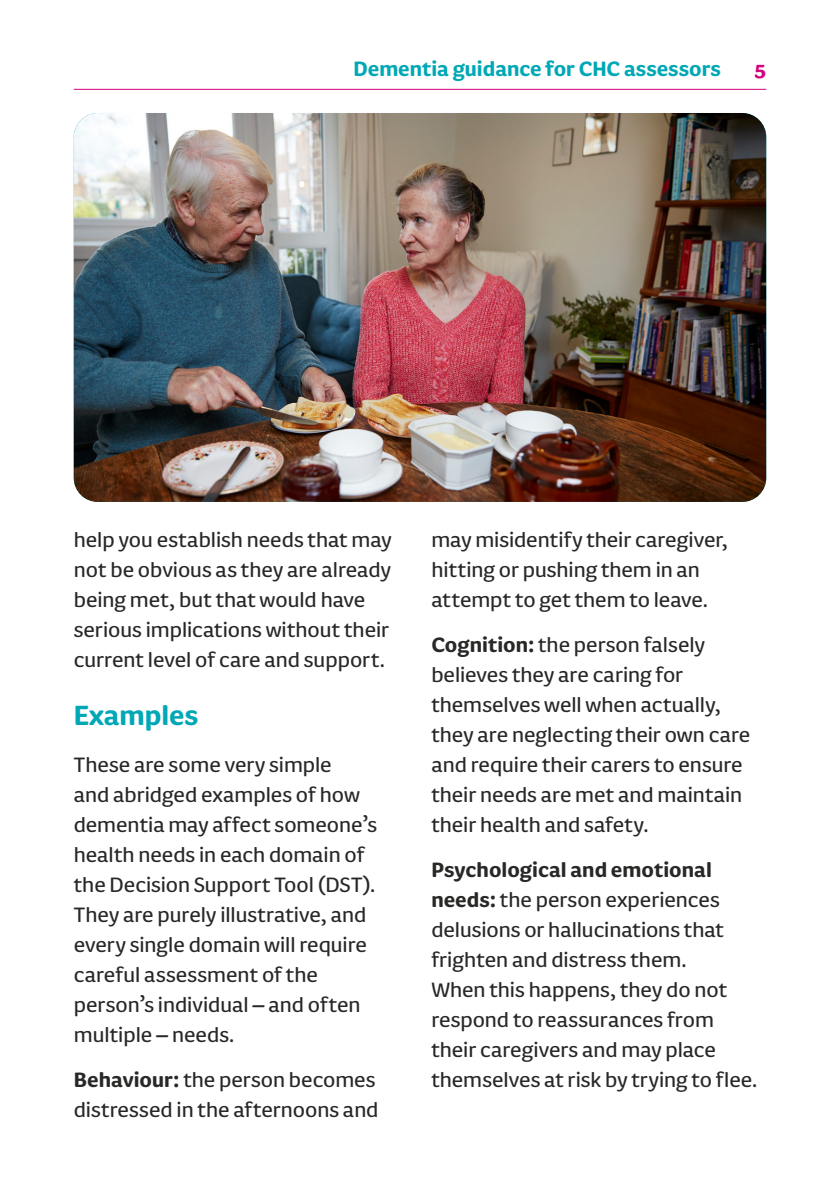
<style>
.page{position:relative;width:840px;height:1191px;background:#fff}
.page>*{position:absolute;margin:0;border:0;box-sizing:border-box;transform-origin:0 0}
.AC_16pt_crosshead_22{font:700 32px "FS Pimlico";color:#00a8b5}
.AC_body_copy{font:24px/30px "FS Pimlico";color:#282827}
.t1{font:700 24px "FS Pimlico";color:#00a8b5}
.t2{font:700 24px "FS Pimlico";color:#d4007f}
.s1{font-weight:700}
</style>
<div class="page">
<hr style="left:74px;top:89px;width:691px;height:1px;background:#d4007f">
<img style="left:74px;top:113px;width:691px;height:389px">
<p class="t1" style="left:353px;top:51px;width:368px">Dementia guidance for CHC assessors</p>
<p class="t2" style="left:754px;top:51px;width:13px">5</p>
<p class="AC_body_copy" style="left:74px;top:524px;width:319px">help you establish needs that may not be obvious as they are already being met, but that would have serious implications without their current level of care and support.</p>
<p class="AC_16pt_crosshead_22" style="left:74px;top:692px;width:126px">Examples</p>
<p class="AC_body_copy" style="left:74px;top:749px;width:304px">These are some very simple<br>and abridged examples of how dementia may affect someone’s health needs in each domain of the Decision Support Tool (DST).<br>They are purely illustrative, and every single domain will require careful assessment of the person’s individual – and often multiple – needs.</p>
<p class="AC_body_copy" style="left:74px;top:1064px;width:306px"><span class="s1">Behaviour:</span> the person becomes distressed in the afternoons and</p>
<p class="AC_body_copy" style="left:431px;top:524px;width:298px">may misidentify their caregiver, hitting or pushing them in an attempt to get them to leave.</p>
<p class="AC_body_copy" style="left:431px;top:629px;width:320px"><span class="s1">Cognition:</span> the person falsely believes they are caring for themselves well when actually, they are neglecting their own care and require their carers to ensure their needs are met and maintain their health and safety.</p>
<p class="AC_body_copy" style="left:431px;top:854px;width:327px"><span class="s1">Psychological and emotional needs:</span> the person experiences delusions or hallucinations that frighten and distress them.<br>When this happens, they do not respond to reassurances from their caregivers and may place themselves at risk by trying to flee.</p>
</div>
